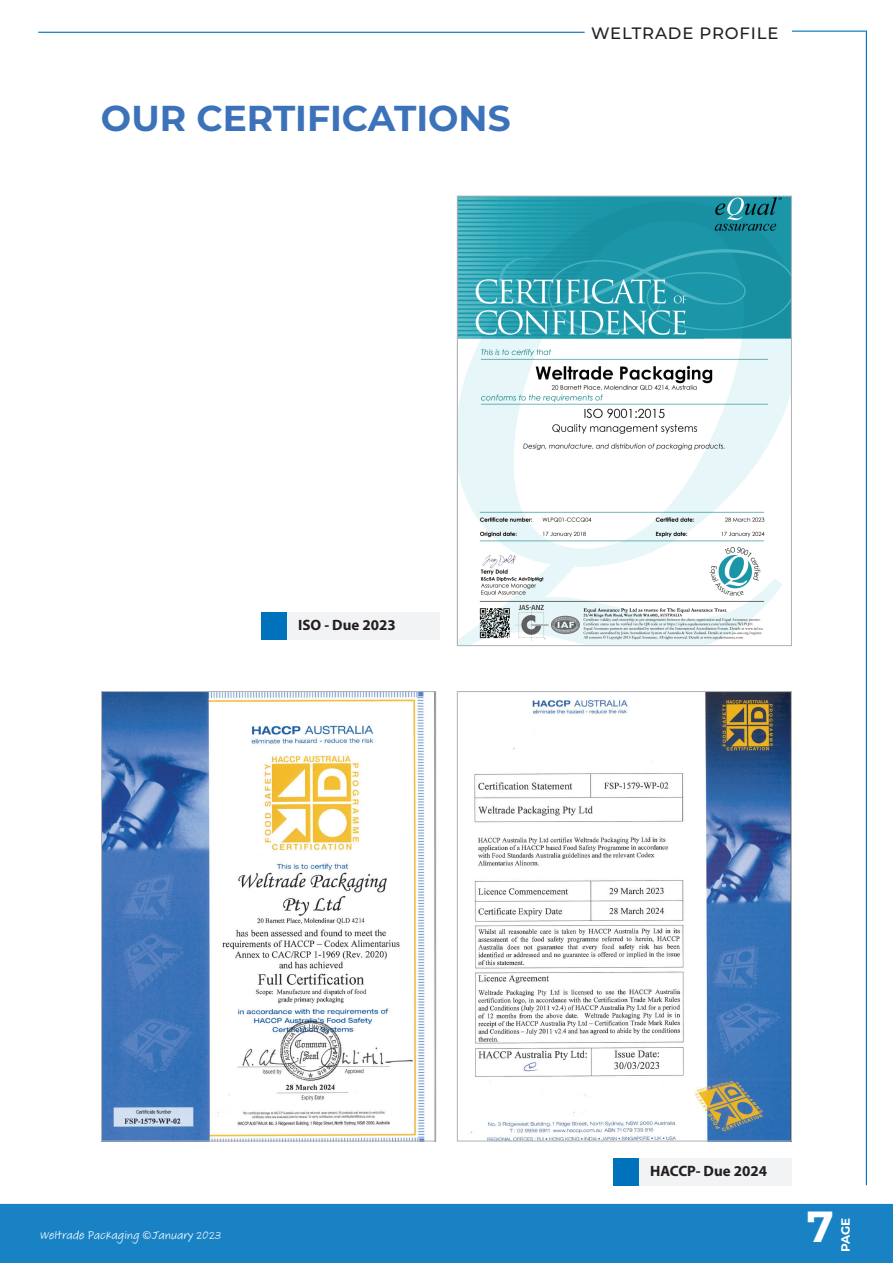
<style>
.page{position:relative;width:893px;height:1263px;background:#fff}
.page>*{position:absolute;margin:0;border:0;box-sizing:border-box;transform-origin:0 0}
.t1{font:700 43.5px "Montserrat";color:#fff}
.t2{font:700 36px "Montserrat";color:#3c72b9}
.t3{font:500 16.5px "Montserrat";letter-spacing:.05em;color:#231f20}
.t4{font:700 15px "Myriad Pro";color:#231f20}
.t5{font:12px "Adobe Handwriting Tiffany";color:#fff}
.t6{font:700 12px "Montserrat";color:#fff}
</style>
<div class="page">
<hr style="left:866px;top:30px;width:1px;height:1155px;background:#0072bc">
<div style="left:0;top:1204px;width:893px;height:59px;background:#1982c5"></div>
<hr style="left:38px;top:32px;width:547px;height:1px;background:#0072bc">
<hr style="left:792px;top:31px;width:74px;height:1px;background:#0072bc">
<img style="left:459px;top:198px;width:331px;height:446px">
<div style="left:457px;top:196px;width:335px;height:450px;border:1px solid #b2b3b7"></div>
<img style="left:471px;top:693px;width:319px;height:446px">
<div style="left:457px;top:691px;width:335px;height:450px;border:1px solid #b2b3b7"></div>
<img style="left:103px;top:693px;width:322px;height:446px">
<div style="left:101px;top:691px;width:335px;height:450px;border:1px solid #b2b3b7"></div>
<div style="left:286px;top:612px;width:154px;height:27px;background:#f2f3f4"></div>
<div style="left:261px;top:612px;width:26px;height:27px;background:#0072bc"></div>
<div style="left:638px;top:1158px;width:154px;height:27px;background:#f2f3f4"></div>
<div style="left:613px;top:1158px;width:25px;height:27px;background:#0072bc"></div>
<h2 class="t2" style="left:101px;top:92px;width:411px">OUR CERTIFICATIONS</h2>
<h3 class="t3" style="left:591px;top:21px;width:189px">WELTRADE PROFILE</h3>
<p class="t4" style="left:298px;top:615px;width:99px">ISO - Due 2023</p>
<p class="t5" style="left:40px;top:1227px;width:183px">Weltrade Packaging ©January 2023</p>
<p class="t4" style="left:650px;top:1161px;width:119px">HACCP- Due 2024</p>
<h1 class="t1" style="left:807px;top:1195px;width:28px">7</h1>
<p class="t6" style="left:837px;top:1252px;width:36px;rotate:-90deg">PAGE</p>
</div>
